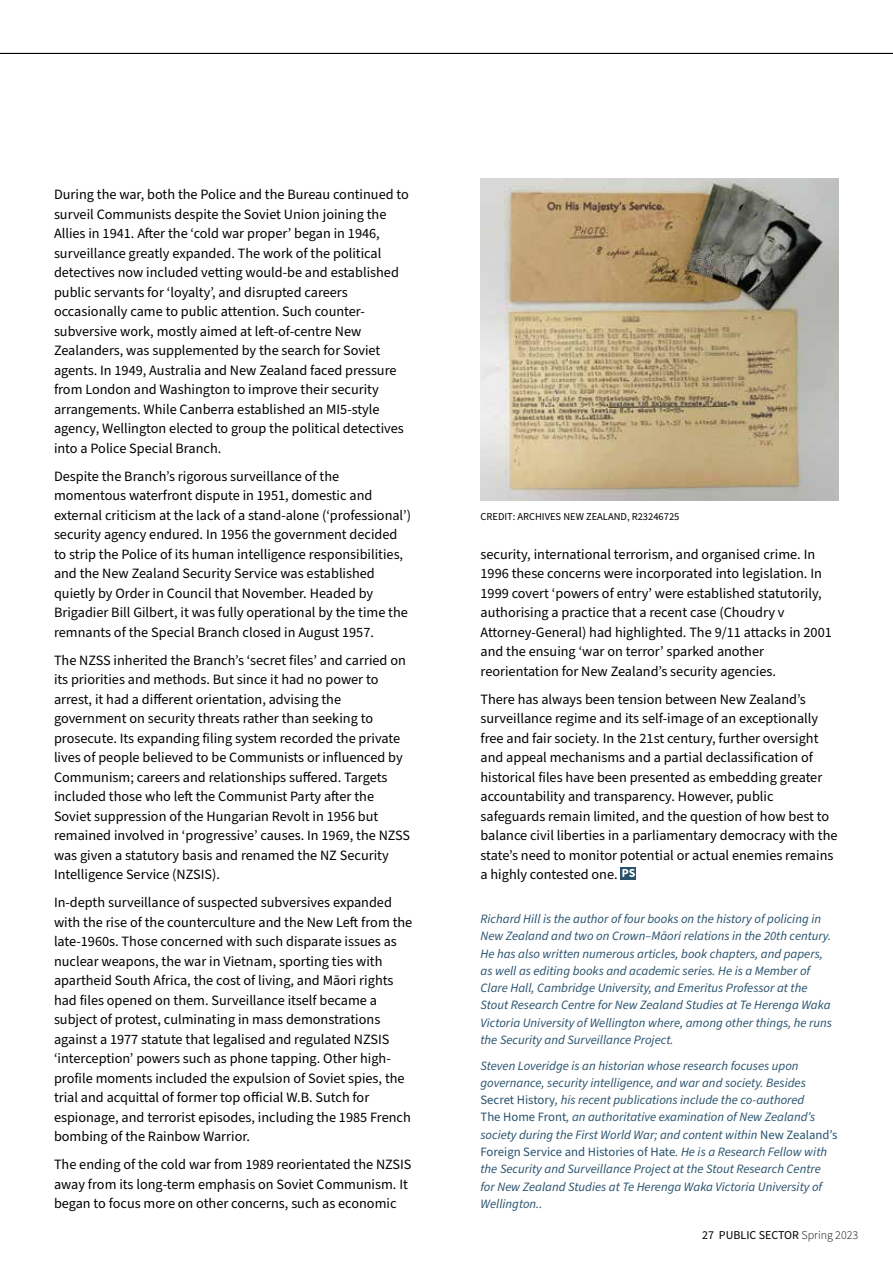
<style>
.page{position:relative;width:893px;height:1263px;background:#fff}
.page>*{position:absolute;margin:0;border:0;box-sizing:border-box;transform-origin:0 0}
.t1{font:14.25px/19.5px "Source Sans Pro";color:#000}
.t2{font:italic 12.75px/17.2px "Source Sans Pro";color:#27516c}
.t3{font:12px "Source Sans Pro";color:#000}
.t4{font:10.5px "Source Sans Pro";color:#000}
.s1{font-style:normal}
.s2{font-weight:300}
</style>
<div class="page">
<hr style="left:0;top:53px;width:893px;height:1px;background:#000">
<div style="left:620px;top:867px;width:16px;height:12px;background:#27516c"></div>
<svg style="left:622px;top:869px;width:13px;height:8px"></svg>
<img style="left:480px;top:179px;width:359px;height:322px">
<p class="t1" style="left:54px;top:185px;width:356px">During the war, both the Police and the Bureau continued to surveil Communists despite the Soviet Union joining the Allies in 1941. After the ‘cold war proper’ began in 1946, surveillance greatly expanded. The work of the political detectives now included vetting would-be and established public servants for ‘loyalty’, and disrupted careers occasionally came to public attention. Such counter&shy;subversive work, mostly aimed at left-of-centre New Zealanders, was supplemented by the search for Soviet agents. In 1949, Australia and New Zealand faced pressure from London and Washington to improve their security arrangements. While Canberra established an MI5-style agency, Wellington elected to group the political detectives into a Police Special Branch.</p>
<p class="t1" style="left:54px;top:467px;width:359px">Despite the Branch’s rigorous surveillance of the momentous waterfront dispute in 1951, domestic and external criticism at the lack of a stand-alone (‘professional’) security agency endured. In 1956 the government decided to strip the Police of its human intelligence responsibilities, and the New Zealand Security Service was established quietly by Order in Council that November. Headed by Brigadier Bill Gilbert, it was fully operational by the time the remnants of the Special Branch closed in August 1957.</p>
<p class="t1" style="left:54px;top:651px;width:358px">The NZSS inherited the Branch’s ‘secret files’ and carried on its priorities and methods. But since it had no power to arrest, it had a different orientation, advising the government on security threats rather than seeking to prosecute. Its expanding filing system recorded the private lives of people believed to be Communists or influenced by Communism; careers and relationships suffered. Targets included those who left the Communist Party after the Soviet suppression of the Hungarian Revolt in 1956 but remained involved in ‘progressive’ causes. In 1969, the NZSS was given a statutory basis and renamed the NZ Security Intelligence Service (NZSIS).</p>
<p class="t1" style="left:54px;top:893px;width:360px">In-depth surveillance of suspected subversives expanded with the rise of the counterculture and the New Left from the late-1960s. Those concerned with such disparate issues as nuclear weapons, the war in Vietnam, sporting ties with apartheid South Africa, the cost of living, and Māori rights had files opened on them. Surveillance itself became a subject of protest, culminating in mass demonstrations against a 1977 statute that legalised and regulated NZSIS ‘interception’ powers such as phone tapping. Other high&shy;profile moments included the expulsion of Soviet spies, the trial and acquittal of former top official W.B. Sutch for espionage, and terrorist episodes, including the 1985 French bombing of the Rainbow Warrior.</p>
<p class="t1" style="left:54px;top:1155px;width:359px">The ending of the cold war from 1989 reorientated the NZSIS away from its long-term emphasis on Soviet Communism. It began to focus more on other concerns, such as economic</p>
<p class="t4" style="left:480px;top:509px;width:200px">CREDIT: ARCHIVES NEW ZEALAND, R23246725</p>
<p class="t1" style="left:480px;top:545px;width:353px">security, international terrorism, and organised crime. In 1996 these concerns were incorporated into legislation. In 1999 covert ‘powers of entry’ were established statutorily, authorising a practice that a recent case (Choudry v Attorney-General) had highlighted. The 9/11 attacks in 2001 and the ensuing ‘war on terror’ sparked another reorientation for New Zealand’s security agencies.</p>
<p class="t1" style="left:480px;top:689px;width:358px">There has always been tension between New Zealand’s surveillance regime and its self-image of an exceptionally free and fair society. In the 21st century, further oversight and appeal mechanisms and a partial declassification of historical files have been presented as embedding greater accountability and transparency. However, public safeguards remain limited, and the question of how best to balance civil liberties in a parliamentary democracy with the state’s need to monitor potential or actual enemies remains a highly contested one.</p>
<p class="t2" style="left:480px;top:911px;width:353px">Richard Hill is the author of four books on the history of policing in New Zealand and two on Crown–Māori relations in the 20th century.<br>He has also written numerous articles, book chapters, and papers, as well as editing books and academic series. He is a Member of Clare Hall, Cambridge University, and Emeritus Professor at the Stout Research Centre for New Zealand Studies at Te Herenga Waka Victoria University of Wellington where, among other things, he runs the Security and Surveillance Project.</p>
<p class="t2" style="left:480px;top:1057px;width:358px">Steven Loveridge is an historian whose research focuses upon governance, security intelligence, and war and society. Besides <span class="s1">Secret History</span>, his recent publications include the co-authored<br><span class="s1">The Home Front</span>, an authoritative examination of New Zealand’s society during the First World War; and content within <span class="s1">New Zealand’s Foreign Service and Histories of Hate</span>. He is a Research Fellow with the Security and Surveillance Project at the Stout Research Centre for New Zealand Studies at Te Herenga Waka Victoria University of Wellington..</p>
<p class="t3" style="left:702px;top:1227px;width:158px">27 PUBLIC SECTOR <span class="s2">Spring 2023</span></p>
</div>
